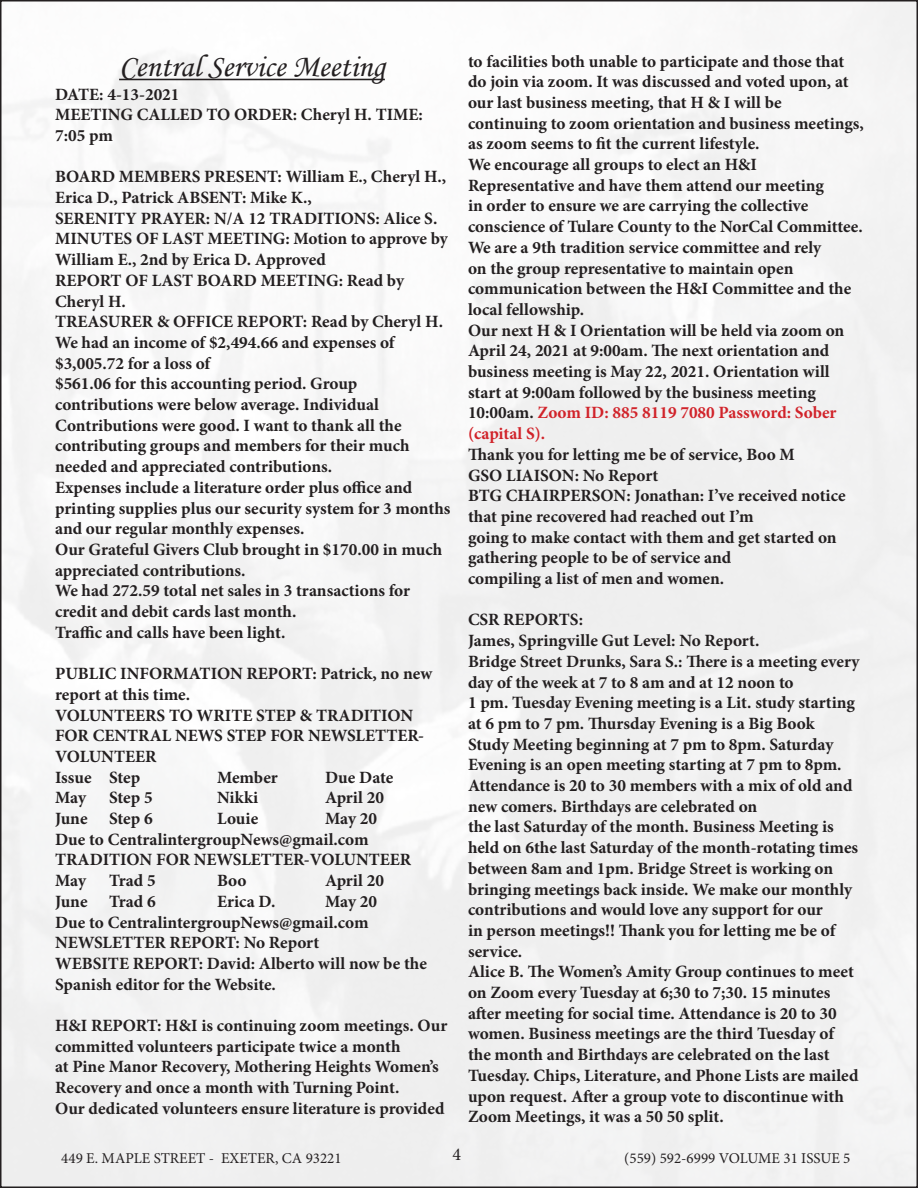
<style>
.page{position:relative;width:918px;height:1188px;background:#fff}
.page>*{position:absolute;margin:0;border:0;box-sizing:border-box;transform-origin:0 0}
.t1{font:31.5px "Monotype Corsiva";color:#231f20}
.t2{font:18px "Minion Pro";color:#231f20}
.t3{font:700 17.25px/20.7px "Minion Pro";color:#231f20}
.t4{font:700 17.25px/20.7px "Minion Pro";color:#d1232a}
.t5{font:15px "Minion Pro";color:#231f20}
.s1{color:#231f20}
</style>
<div class="page">
<hr style="left:119px;top:79px;width:266px;height:1px;background:#231f20">
<p class="t1" style="left:119px;top:47px;width:267px">Central Service Meeting</p>
<p class="t3" style="left:55px;top:83px;width:126px">DATE: 4-13-2021</p>
<p class="t3" style="left:55px;top:104px;width:369px">MEETING CALLED TO ORDER: Cheryl H. TIME:<br>7:05 pm</p>
<p class="t3" style="left:55px;top:166px;width:393px">BOARD MEMBERS PRESENT: William E., Cheryl H.,<br>Erica D., Patrick ABSENT: Mike K.,</p>
<p class="t3" style="left:55px;top:208px;width:384px">SERENITY PRAYER: N/A 12 TRADITIONS: Alice S.</p>
<p class="t3" style="left:55px;top:228px;width:394px">MINUTES OF LAST MEETING: Motion to approve by<br>William E., 2nd by Erica D. Approved</p>
<p class="t3" style="left:55px;top:270px;width:351px">REPORT OF LAST BOARD MEETING: Read by<br>Cheryl H.</p>
<p class="t3" style="left:55px;top:311px;width:390px">TREASURER &amp; OFFICE REPORT: Read by Cheryl H.</p>
<p class="t3" style="left:55px;top:332px;width:341px">We had an income of $2,494.66 and expenses of $3,005.72 for a loss of</p>
<p class="t3" style="left:55px;top:373px;width:325px">$561.06 for this accounting period. Group contributions were below average. Individual</p>
<p class="t3" style="left:55px;top:415px;width:356px">Contributions were good. I want to thank all the contributing groups and members for their much needed and appreciated contributions.</p>
<p class="t3" style="left:55px;top:477px;width:397px">Expenses include a literature order plus office and printing supplies plus our security system for 3 months and our regular monthly expenses.</p>
<p class="t3" style="left:55px;top:539px;width:389px">Our Grateful Givers Club brought in $170.00 in much appreciated contributions.</p>
<p class="t3" style="left:55px;top:580px;width:357px">We had 272.59 total net sales in 3 transactions for credit and debit cards last month.</p>
<p class="t3" style="left:55px;top:622px;width:232px">Traffic and calls have been light.</p>
<p class="t3" style="left:55px;top:663px;width:379px">PUBLIC INFORMATION REPORT: Patrick, no new report at this time.</p>
<p class="t3" style="left:55px;top:704px;width:370px">VOLUNTEERS TO WRITE STEP &amp; TRADITION<br>FOR CENTRAL NEWS STEP FOR NEWSLETTER-<br>VOLUNTEER</p>
<p class="t3" style="left:55px;top:767px;width:87px">Issue Step</p>
<p class="t3" style="left:217px;top:767px;width:62px">Member</p>
<p class="t3" style="left:325px;top:767px;width:70px">Due Date</p>
<p class="t3" style="left:55px;top:787px;width:33px">May</p>
<p class="t3" style="left:109px;top:787px;width:45px">Step 5</p>
<p class="t3" style="left:217px;top:787px;width:43px">Nikki</p>
<p class="t3" style="left:325px;top:787px;width:60px">April 20</p>
<p class="t3" style="left:55px;top:808px;width:99px">June Step 6</p>
<p class="t3" style="left:217px;top:808px;width:43px">Louie</p>
<p class="t3" style="left:325px;top:808px;width:54px">May 20</p>
<p class="t3" style="left:55px;top:829px;width:315px">Due to CentralintergroupNews@gmail.com</p>
<p class="t3" style="left:55px;top:849px;width:358px">TRADITION FOR NEWSLETTER-VOLUNTEER</p>
<p class="t3" style="left:55px;top:870px;width:33px">May</p>
<p class="t3" style="left:109px;top:870px;width:48px">Trad 5</p>
<p class="t3" style="left:217px;top:870px;width:31px">Boo</p>
<p class="t3" style="left:325px;top:870px;width:60px">April 20</p>
<p class="t3" style="left:55px;top:891px;width:102px">June Trad 6</p>
<p class="t3" style="left:217px;top:891px;width:60px">Erica D.</p>
<p class="t3" style="left:55px;top:891px;width:324px;text-indent:270px">May 20<br>Due to CentralintergroupNews@gmail.com</p>
<p class="t3" style="left:55px;top:932px;width:266px">NEWSLETTER REPORT: No Report</p>
<p class="t3" style="left:55px;top:953px;width:373px">WEBSITE REPORT: David: Alberto will now be the<br>Spanish editor for the Website.</p>
<p class="t3" style="left:55px;top:1015px;width:394px">H&amp;I REPORT: H&amp;I is continuing zoom meetings. Our committed volunteers participate twice a month</p>
<p class="t3" style="left:55px;top:1056px;width:385px">at Pine Manor Recovery, Mothering Heights Women’s<br>Recovery and once a month with Turning Point.</p>
<p class="t3" style="left:55px;top:1098px;width:391px">Our dedicated volunteers ensure literature is provided</p>
<p class="t3" style="left:468px;top:50px;width:378px">to facilities both unable to participate and those that</p>
<p class="t3" style="left:468px;top:71px;width:382px">do join via zoom. It was discussed and voted upon, at our last business meeting, that H &amp; I will be</p>
<p class="t3" style="left:468px;top:113px;width:397px">continuing to zoom orientation and business meetings, as zoom seems to fit the current lifestyle.</p>
<p class="t3" style="left:468px;top:154px;width:396px">We encourage all groups to elect an H&amp;I Representative and have them attend our meeting<br>in order to ensure we are carrying the collective conscience of Tulare County to the NorCal Committee.<br>We are a 9th tradition service committee and rely<br>on the group representative to maintain open communication between the H&amp;I Committee and the local fellowship.</p>
<p class="t3" style="left:468px;top:320px;width:378px">Our next H &amp; I Orientation will be held via zoom on<br>April 24, 2021 at 9:00am. The next orientation and</p>
<p class="t3" style="left:468px;top:361px;width:363px">business meeting is May 22, 2021. Orientation will start at 9:00am followed by the business meeting</p>
<p class="t4" style="left:468px;top:402px;width:370px"><span class="s1">10:00am.</span> Zoom ID: 885 8119 7080 Password: Sober (capital S).</p>
<p class="t3" style="left:468px;top:444px;width:328px">Thank you for letting me be of service, Boo M</p>
<p class="t3" style="left:468px;top:464px;width:192px">GSO LIAISON: No Report</p>
<p class="t3" style="left:468px;top:485px;width:379px">BTG CHAIRPERSON: Jonathan: I’ve received notice that pine recovered had reached out I’m</p>
<p class="t3" style="left:468px;top:527px;width:370px">going to make contact with them and get started on gathering people to be of service and</p>
<p class="t3" style="left:468px;top:568px;width:258px">compiling a list of men and women.</p>
<p class="t3" style="left:468px;top:609px;width:117px">CSR REPORTS:</p>
<p class="t3" style="left:468px;top:630px;width:293px">James, Springville Gut Level: No Report.</p>
<p class="t3" style="left:468px;top:651px;width:393px">Bridge Street Drunks, Sara S.: There is a meeting every day of the week at 7 to 8 am and at 12 noon to</p>
<p class="t3" style="left:468px;top:692px;width:388px">1 pm. Tuesday Evening meeting is a Lit. study starting at 6 pm to 7 pm. Thursday Evening is a Big Book</p>
<p class="t3" style="left:468px;top:734px;width:375px">Study Meeting beginning at 7 pm to 8pm. Saturday<br>Evening is an open meeting starting at 7 pm to 8pm.</p>
<p class="t3" style="left:468px;top:775px;width:386px">Attendance is 20 to 30 members with a mix of old and new comers. Birthdays are celebrated on</p>
<p class="t3" style="left:468px;top:816px;width:392px">the last Saturday of the month. Business Meeting is held on 6the last Saturday of the month-rotating times</p>
<p class="t3" style="left:468px;top:858px;width:386px">between 8am and 1pm. Bridge Street is working on bringing meetings back inside. We make our monthly contributions and would love any support for our<br>in person meetings!! Thank you for letting me be of service.</p>
<p class="t3" style="left:468px;top:961px;width:392px">Alice B. The Women’s Amity Group continues to meet on Zoom every Tuesday at 6;30 to 7;30. 15 minutes after meeting for social time. Attendance is 20 to 30 women. Business meetings are the third Tuesday of the month and Birthdays are celebrated on the last Tuesday. Chips, Literature, and Phone Lists are mailed upon request. After a group vote to discontinue with Zoom Meetings, it was a 50 50 split.</p>
<p class="t2" style="left:452px;top:1143px;width:10px">4</p>
<p class="t5" style="left:61px;top:1148px;width:282px">449 E. MAPLE STREET - EXETER, CA 93221</p>
<p class="t5" style="left:624px;top:1148px;width:228px">(559) 592-6999 VOLUME 31 ISSUE 5</p>
</div>
